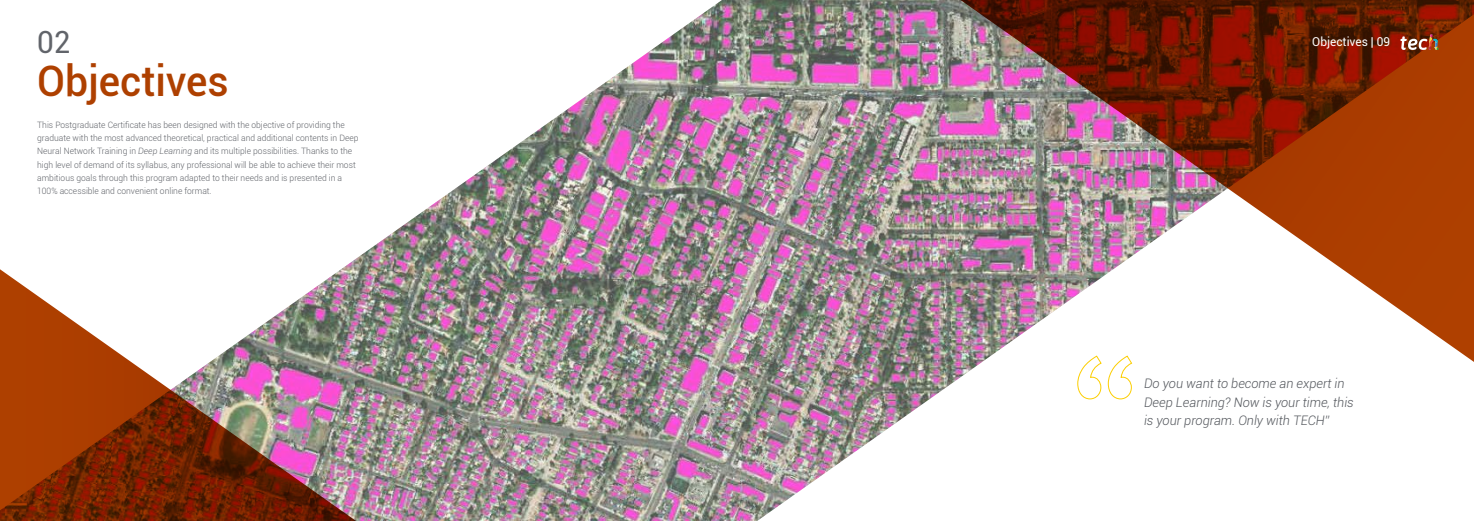
<style>
.page{position:relative;width:1474px;height:521px;background:#fff}
.page>*{position:absolute;margin:0;border:0;box-sizing:border-box;transform-origin:0 0}
.t1{font:500 42px "Roboto";color:#ae4000}
.t2{font:30.62px "Roboto";color:#61646a}
.t3{font:italic 300 13.12px/18.4px "Roboto";color:#52555b}
.t4{font:12.25px "Roboto";color:#fff}
.t5{font:300 8.75px/13.1px "Roboto";color:#61646a}
.s1{font-style:italic}
</style>
<div class="page">
<img style="left:354px;top:0;width:615px;height:521px">
<img style="left:0;top:260px;width:373px;height:261px">
<img style="left:943px;top:0;width:530px;height:371px">
<svg style="left:1076px;top:355px;width:56px;height:45px"></svg>
<svg style="left:1400px;top:34px;width:38px;height:17px"></svg>
<h2 class="t2" style="left:37px;top:21px;width:35px">02</h2>
<h3 class="t4" style="left:1312px;top:33px;width:79px">Objectives | 09</h3>
<h1 class="t1" style="left:37px;top:52px;width:193px">Objectives</h1>
<p class="t5" style="left:37px;top:118px;width:323px">This Postgraduate Certificate has been designed with the objective of providing the graduate with the most advanced theoretical, practical and additional contents in Deep Neural Network Training in <span class="s1">Deep Learning</span> and its multiple possibilities. Thanks to the high level of demand of its syllabus, any professional will be able to achieve their most ambitious goals through this program adapted to their needs and is presented in a 100% accessible and convenient online format.</p>
<h3 class="t3" style="left:1144px;top:374px;width:211px">Do you want to become an expert in<br>Deep Learning? Now is your time, this is your program. Only with TECH”</h3>
</div>
